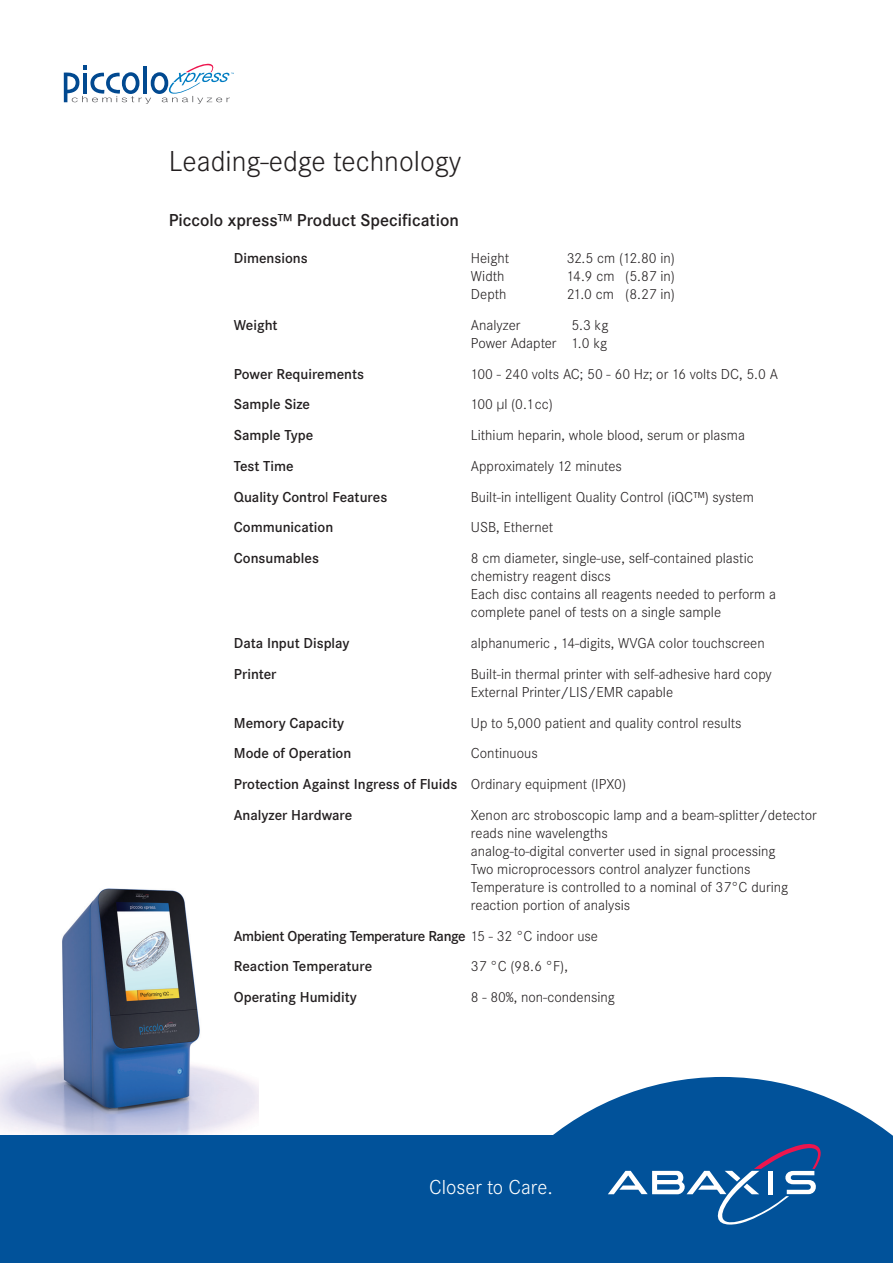
<style>
.page{position:relative;width:893px;height:1263px;background:#fff}
.page>*{position:absolute;margin:0;border:0;box-sizing:border-box;transform-origin:0 0}
.t1{font:300 30px "Corporate S";color:#231f20}
.t2{font:300 21px "Corporate S";color:#fff}
.t3{font:600 18px "Corporate S";color:#231f20}
.t4{font:300 15px/18px "Corporate S";color:#231f20}
.t5{font:600 15px/30.8px "Corporate S";color:#231f20}
.t6{font:600 15px/30.8px "Corporate S";letter-spacing:-.025em;color:#231f20}
.s1{font-weight:400}
.s2{font-weight:300}
</style>
<div class="page">
<img style="left:0;top:888px;width:258px;height:247px">
<svg style="left:64px;top:63px;width:170px;height:41px"></svg>
<div style="left:0;top:1135px;width:608px;height:128px;background:#01529a"></div>
<svg style="left:553px;top:1077px;width:340px;height:186px;fill:#01529a"></svg>
<svg style="left:608px;top:1138px;width:221px;height:88px;background:#2265a4"></svg>
<h1 class="t1" style="left:169px;top:145px;width:294px">Leading-edge technology</h1>
<p class="t3" style="left:169px;top:210px;width:292px">Piccolo xpress™ Product Specification</p>
<p class="t5" style="left:234px;top:243px;width:75px">Dimensions</p>
<p class="t4" style="left:471px;top:249px;width:40px">Height</p>
<p class="t4" style="left:567px;top:249px;width:110px">32.5 cm (12.80 in)</p>
<p class="t4" style="left:471px;top:267px;width:35px">Width</p>
<p class="t4" style="left:567px;top:267px;width:110px">14.9 cm (5.87 in)</p>
<p class="t4" style="left:471px;top:285px;width:37px">Depth</p>
<p class="t4" style="left:567px;top:285px;width:109px">21.0 cm (8.27 in)</p>
<p class="t5" style="left:234px;top:310px;width:45px">Weight</p>
<p class="t4" style="left:471px;top:316px;width:51px">Analyzer</p>
<p class="t4" style="left:471px;top:316px;width:139px;text-align:right">5.3 kg<br>Power Adapter 1.0 kg</p>
<p class="t5" style="left:234px;top:359px;width:132px">Power Requirements</p>
<p class="t4" style="left:471px;top:365px;width:309px">100 - 240 volts AC; 50 - 60 Hz; or 16 volts DC, 5.0 A</p>
<p class="t5" style="left:234px;top:389px;width:78px">Sample Size</p>
<p class="t4" style="left:471px;top:396px;width:83px">100 μl (0.1cc)</p>
<p class="t5" style="left:234px;top:420px;width:81px">Sample Type</p>
<p class="t4" style="left:471px;top:426px;width:276px">Lithium heparin, whole blood, serum or plasma</p>
<p class="t5" style="left:234px;top:451px;width:61px">Test Time</p>
<p class="t4" style="left:471px;top:457px;width:152px">Approximately 12 minutes</p>
<p class="t5" style="left:234px;top:482px;width:155px">Quality Contro<span class="s1">l</span> Features</p>
<p class="t4" style="left:471px;top:488px;width:284px">Built-in intelligent Quality Control (iQC™) system</p>
<p class="t5" style="left:234px;top:512px;width:101px">Communication</p>
<p class="t4" style="left:471px;top:519px;width:84px">USB, Ethernet</p>
<p class="t5" style="left:234px;top:543px;width:87px">Consumables</p>
<p class="t4" style="left:471px;top:549px;width:307px">8 cm diameter, single-use, self-contained plastic chemistry reagent discs<br>Each disc contains all reagents needed to perform a complete panel of tests on a single sample</p>
<p class="t5" style="left:234px;top:628px;width:117px">Data Input Display</p>
<p class="t4" style="left:471px;top:634px;width:295px">alphanumeric , 14-digits, WVGA color touchscreen</p>
<p class="t5" style="left:234px;top:659px;width:44px">Printer</p>
<p class="t4" style="left:471px;top:665px;width:302px">Built-in thermal printer with self-adhesive hard copy<br>External Printer/LIS/EMR capable</p>
<p class="t5" style="left:234px;top:707px;width:112px">Memory Capacity</p>
<p class="t4" style="left:471px;top:714px;width:272px">Up to 5,000 patient and quality control results</p>
<p class="t5" style="left:234px;top:738px;width:119px">Mode of Operation</p>
<p class="t5" style="left:234px;top:738px;width:394px;text-indent:237px"><span class="s2">Continuous<br></span>Protection Against Ingress of Fluids <span class="s2">Ordinary equipment (IPX0)<br></span>Analyzer Hardware</p>
<p class="t4" style="left:471px;top:806px;width:347px">Xenon arc stroboscopic lamp and a beam-splitter/detector reads nine wavelengths<br>analog-to-digital converter used in signal processing<br>Two microprocessors control analyzer functions Temperature is controlled to a nominal of 37°C during reaction portion of analysis</p>
<p class="t6" style="left:234px;top:920px;width:366px">Ambient Operating Temperature Range <span class="s2">15 - 32 °C indoor use<br></span>Reaction Temperature</p>
<p class="t4" style="left:471px;top:957px;width:98px">37 °C (98.6 °F),</p>
<p class="t5" style="left:234px;top:982px;width:125px">Operating Humidity</p>
<p class="t4" style="left:471px;top:988px;width:146px">8 - 80%, non-condensing</p>
<h2 class="t2" style="left:429px;top:1176px;width:125px">Closer to Care.</h2>
</div>
